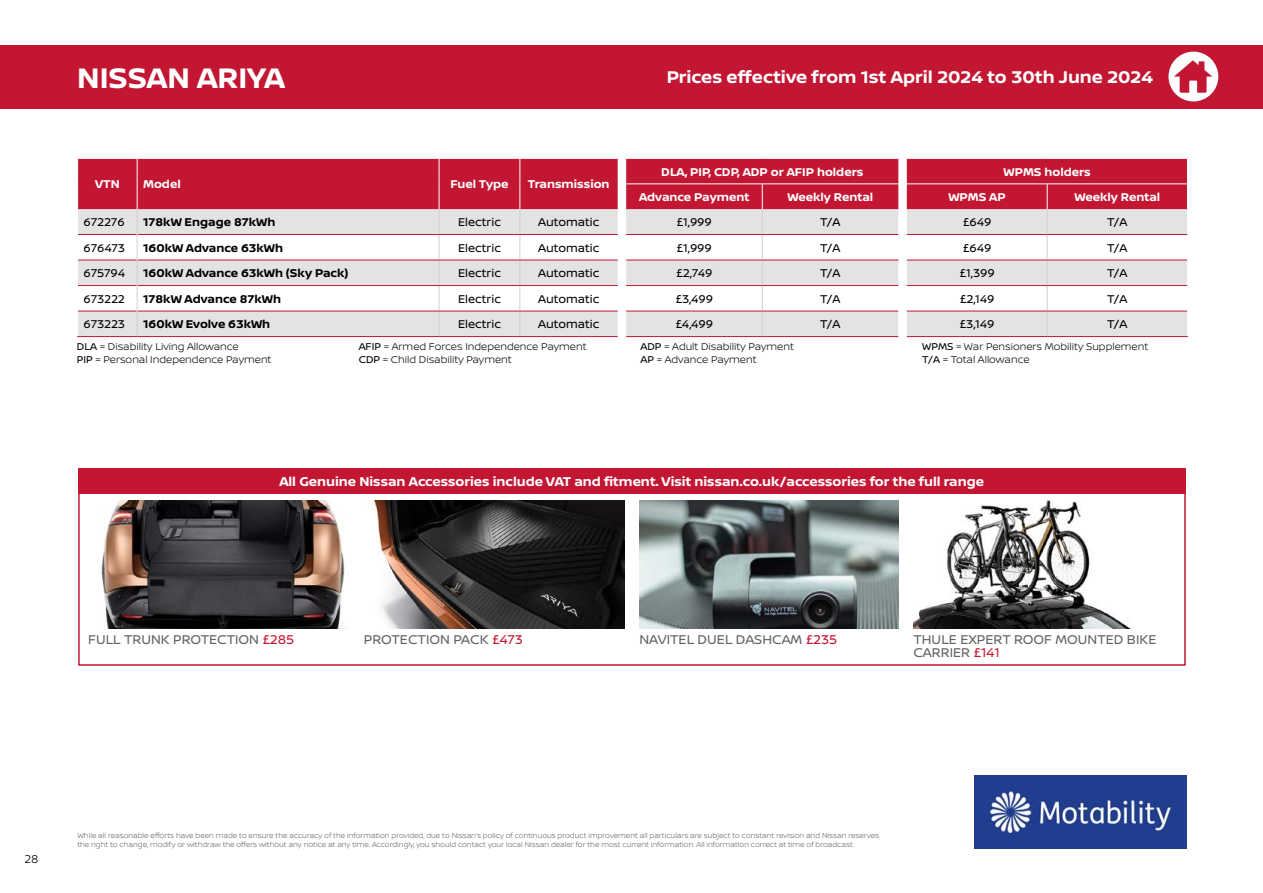
<style>
.page{position:relative;width:1263px;height:893px;background:#fff}
.page>*{position:absolute;margin:0;border:0;box-sizing:border-box;transform-origin:0 0}
.t1{font:700 30px "Nissan Brand";color:#fff}
.t2{font:700 18px "Nissan Brand";color:#fff}
.t3{font:13.5px/13.5px "Nissan Brand";color:#646363}
.t4{font:700 13.5px "Nissan Brand";color:#fff}
.t5{font:12px "Nissan Brand";color:#000}
.t6{font:700 12px "Nissan Brand";color:#fff}
.t7{font:700 12px "Nissan Brand";color:#000}
.t8{font:300 12px "Nissan Brand";color:#000}
.t9{font:300 10.5px/13.5px "Nissan Brand";color:#000}
.t10{font:300 7.5px/9px "Nissan Brand";color:#646363}
.s1{font-weight:400}
.s2{color:#c31632}
</style>
<div class="page">
<div style="left:0;top:45px;width:1263px;height:63px;background:#c31632"></div>
<div style="left:78px;top:158px;width:1109px;height:51px;background:#c31632"></div>
<div style="left:78px;top:209px;width:1109px;height:128px;background:#e3e3e3"></div>
<svg style="left:78px;top:234px;width:1109px;height:77px"></svg>
<hr style="left:77px;top:158px;width:60px;height:1px;background:#fff">
<hr style="left:137px;top:158px;width:302px;height:1px;background:#fff">
<hr style="left:439px;top:158px;width:81px;height:1px;background:#fff">
<hr style="left:520px;top:158px;width:98px;height:1px;background:#fff">
<hr style="left:626px;top:158px;width:136px;height:1px;background:#fff">
<hr style="left:762px;top:158px;width:136px;height:1px;background:#fff">
<svg style="left:77px;top:159px;width:1px;height:51px"></svg>
<hr style="left:626px;top:183px;width:136px;height:1px;background:#fff">
<hr style="left:762px;top:183px;width:136px;height:1px;background:#fff">
<hr style="left:907px;top:158px;width:140px;height:1px;background:#fff">
<hr style="left:1047px;top:158px;width:141px;height:1px;background:#fff">
<hr style="left:907px;top:183px;width:140px;height:1px;background:#fff">
<hr style="left:1047px;top:183px;width:141px;height:1px;background:#fff">
<svg style="left:439px;top:159px;width:1px;height:177px"></svg>
<svg style="left:519px;top:159px;width:1px;height:177px"></svg>
<svg style="left:762px;top:184px;width:1px;height:152px"></svg>
<svg style="left:1047px;top:184px;width:1px;height:152px"></svg>
<hr style="left:78px;top:234px;width:59px;height:1px;background:#c31632">
<hr style="left:138px;top:234px;width:301px;height:1px;background:#c31632">
<hr style="left:439px;top:234px;width:81px;height:1px;background:#c31632">
<hr style="left:520px;top:234px;width:98px;height:1px;background:#c31632">
<hr style="left:626px;top:234px;width:136px;height:1px;background:#c31632">
<hr style="left:762px;top:234px;width:136px;height:1px;background:#c31632">
<hr style="left:907px;top:234px;width:140px;height:1px;background:#c31632">
<hr style="left:1047px;top:234px;width:140px;height:1px;background:#c31632">
<hr style="left:78px;top:260px;width:59px;height:1px;background:#c31632">
<hr style="left:138px;top:260px;width:301px;height:1px;background:#c31632">
<hr style="left:439px;top:260px;width:81px;height:1px;background:#c31632">
<hr style="left:520px;top:260px;width:98px;height:1px;background:#c31632">
<hr style="left:626px;top:260px;width:136px;height:1px;background:#c31632">
<hr style="left:762px;top:260px;width:136px;height:1px;background:#c31632">
<hr style="left:907px;top:260px;width:140px;height:1px;background:#c31632">
<hr style="left:1047px;top:260px;width:140px;height:1px;background:#c31632">
<hr style="left:78px;top:285px;width:59px;height:1px;background:#c31632">
<hr style="left:138px;top:285px;width:301px;height:1px;background:#c31632">
<hr style="left:439px;top:285px;width:81px;height:1px;background:#c31632">
<hr style="left:520px;top:285px;width:98px;height:1px;background:#c31632">
<hr style="left:626px;top:285px;width:136px;height:1px;background:#c31632">
<hr style="left:762px;top:285px;width:136px;height:1px;background:#c31632">
<hr style="left:907px;top:285px;width:140px;height:1px;background:#c31632">
<hr style="left:1047px;top:285px;width:140px;height:1px;background:#c31632">
<hr style="left:78px;top:311px;width:59px;height:1px;background:#c31632">
<hr style="left:138px;top:311px;width:301px;height:1px;background:#c31632">
<hr style="left:439px;top:311px;width:81px;height:1px;background:#c31632">
<hr style="left:520px;top:311px;width:98px;height:1px;background:#c31632">
<hr style="left:626px;top:311px;width:136px;height:1px;background:#c31632">
<hr style="left:762px;top:311px;width:136px;height:1px;background:#c31632">
<hr style="left:907px;top:311px;width:140px;height:1px;background:#c31632">
<hr style="left:1047px;top:311px;width:140px;height:1px;background:#c31632">
<hr style="left:77px;top:336px;width:60px;height:1px;background:#c31632">
<hr style="left:137px;top:336px;width:302px;height:1px;background:#c31632">
<hr style="left:439px;top:336px;width:81px;height:1px;background:#c31632">
<hr style="left:520px;top:336px;width:98px;height:1px;background:#c31632">
<hr style="left:626px;top:336px;width:136px;height:1px;background:#c31632">
<hr style="left:762px;top:336px;width:136px;height:1px;background:#c31632">
<hr style="left:907px;top:336px;width:140px;height:1px;background:#c31632">
<hr style="left:1047px;top:336px;width:141px;height:1px;background:#c31632">
<svg style="left:137px;top:159px;width:1px;height:177px"></svg>
<svg style="left:1168px;top:52px;width:50px;height:49px"></svg>
<img style="left:974px;top:775px;width:212px;height:73px">
<div style="left:78px;top:474px;width:1108px;height:192px;border:2px solid #c31632"></div>
<div style="left:78px;top:468px;width:1107px;height:25px;background:#c31632"></div>
<img style="left:101px;top:501px;width:244px;height:127px">
<img style="left:371px;top:501px;width:254px;height:127px">
<img style="left:639px;top:501px;width:260px;height:127px">
<img style="left:913px;top:501px;width:217px;height:127px">
<h1 class="t1" style="left:77px;top:56px;width:209px">NISSAN ARIYA</h1>
<h2 class="t2" style="left:667px;top:64px;width:488px">Prices effective from 1st April 2024 to 30th June 2024</h2>
<h3 class="t6" style="left:95px;top:176px;width:26px">VTN</h3>
<h3 class="t6" style="left:143px;top:176px;width:39px">Model</h3>
<h3 class="t6" style="left:450px;top:176px;width:60px">Fuel Type</h3>
<h3 class="t6" style="left:528px;top:176px;width:83px">Transmission</h3>
<h3 class="t6" style="left:661px;top:163px;width:203px">DLA, PIP, CDP, ADP or AFIP holders</h3>
<h3 class="t6" style="left:1004px;top:163px;width:89px">WPMS holders</h3>
<h3 class="t6" style="left:639px;top:188px;width:112px">Advance Payment</h3>
<h3 class="t6" style="left:787px;top:188px;width:87px">Weekly Rental</h3>
<h3 class="t6" style="left:948px;top:188px;width:59px">WPMS AP</h3>
<h3 class="t6" style="left:1074px;top:188px;width:87px">Weekly Rental</h3>
<h3 class="t5" style="left:84px;top:213px;width:42px">672276</h3>
<h3 class="t7" style="left:143px;top:214px;width:134px">178kW Engage 87kWh</h3>
<h3 class="t5" style="left:458px;top:213px;width:44px">Electric</h3>
<h3 class="t5" style="left:538px;top:213px;width:63px">Automatic</h3>
<h3 class="t5" style="left:677px;top:213px;width:37px">£1,999</h3>
<h3 class="t5" style="left:820px;top:213px;width:22px">T/A</h3>
<h3 class="t5" style="left:963px;top:213px;width:30px">£649</h3>
<h3 class="t5" style="left:1107px;top:213px;width:22px">T/A</h3>
<h3 class="t5" style="left:84px;top:239px;width:43px">676473</h3>
<h3 class="t7" style="left:143px;top:239px;width:141px">160kW Advance 63kWh</h3>
<h3 class="t5" style="left:458px;top:239px;width:44px">Electric</h3>
<h3 class="t5" style="left:538px;top:239px;width:63px">Automatic</h3>
<h3 class="t5" style="left:677px;top:239px;width:37px">£1,999</h3>
<h3 class="t5" style="left:820px;top:239px;width:22px">T/A</h3>
<h3 class="t5" style="left:963px;top:239px;width:30px">£649</h3>
<h3 class="t5" style="left:1107px;top:239px;width:22px">T/A</h3>
<h3 class="t5" style="left:84px;top:264px;width:43px">675794</h3>
<h3 class="t7" style="left:143px;top:265px;width:207px">160kW Advance 63kWh (Sky Pack)</h3>
<h3 class="t5" style="left:458px;top:264px;width:44px">Electric</h3>
<h3 class="t5" style="left:538px;top:264px;width:63px">Automatic</h3>
<h3 class="t5" style="left:676px;top:264px;width:38px">£2,749</h3>
<h3 class="t5" style="left:820px;top:264px;width:22px">T/A</h3>
<h3 class="t5" style="left:959px;top:264px;width:37px">£1,399</h3>
<h3 class="t5" style="left:1107px;top:264px;width:22px">T/A</h3>
<h3 class="t5" style="left:84px;top:290px;width:43px">673222</h3>
<h3 class="t7" style="left:143px;top:290px;width:139px">178kW Advance 87kWh</h3>
<h3 class="t5" style="left:458px;top:290px;width:44px">Electric</h3>
<h3 class="t5" style="left:538px;top:290px;width:63px">Automatic</h3>
<h3 class="t5" style="left:675px;top:290px;width:39px">£3,499</h3>
<h3 class="t5" style="left:820px;top:290px;width:22px">T/A</h3>
<h3 class="t5" style="left:960px;top:290px;width:36px">£2,149</h3>
<h3 class="t5" style="left:1107px;top:290px;width:22px">T/A</h3>
<h3 class="t5" style="left:84px;top:315px;width:43px">673223</h3>
<h3 class="t7" style="left:143px;top:316px;width:129px">160kW Evolve 63kWh</h3>
<h3 class="t5" style="left:458px;top:315px;width:44px">Electric</h3>
<h3 class="t5" style="left:538px;top:315px;width:63px">Automatic</h3>
<h3 class="t5" style="left:675px;top:315px;width:39px">£4,499</h3>
<h3 class="t5" style="left:820px;top:315px;width:22px">T/A</h3>
<h3 class="t5" style="left:960px;top:315px;width:36px">£3,149</h3>
<h3 class="t5" style="left:1107px;top:315px;width:22px">T/A</h3>
<h3 class="t9" style="left:77px;top:339px;width:196px"><span class="s1">DLA</span> = Disability Living Allowance<br><span class="s1">PIP</span> = Personal Independence Payment</h3>
<h3 class="t9" style="left:359px;top:339px;width:229px"><span class="s1">AFIP</span> = Armed Forces Independence Payment<br><span class="s1">CDP</span> = Child Disability Payment</h3>
<h3 class="t9" style="left:640px;top:339px;width:155px"><span class="s1">ADP</span> = Adult Disability Payment<br><span class="s1">AP</span> = Advance Payment</h3>
<h3 class="t9" style="left:922px;top:339px;width:228px"><span class="s1">WPMS</span> = War Pensioners Mobility Supplement<br><span class="s1">T/A</span> = Total Allowance</h3>
<h3 class="t4" style="left:279px;top:471px;width:706px">All Genuine Nissan Accessories include VAT and fitment. Visit nissan.co.uk/accessories for the full range</h3>
<h3 class="t3" style="left:88px;top:632px;width:208px">FULL TRUNK PROTECTION <span class="s2">£285</span></h3>
<h3 class="t3" style="left:364px;top:632px;width:160px">PROTECTION PACK <span class="s2">£473</span></h3>
<h3 class="t3" style="left:639px;top:632px;width:199px">NAVITEL DUEL DASHCAM <span class="s2">£235</span></h3>
<h3 class="t3" style="left:913px;top:632px;width:244px">THULE EXPERT ROOF MOUNTED BIKE<br>CARRIER <span class="s2">£141</span></h3>
<h3 class="t8" style="left:25px;top:851px;width:16px">28</h3>
<p class="t10" style="left:77px;top:830px;width:803px">While all reasonable efforts have been made to ensure the accuracy of the information provided, due to Nissan’s policy of continuous product improvement all particulars are subject to constant revision and Nissan reserves the right to change, modify or withdraw the offers without any notice at any time. Accordingly, you should contact your local Nissan dealer for the most current information. All information correct at time of broadcast.</p>
</div>
